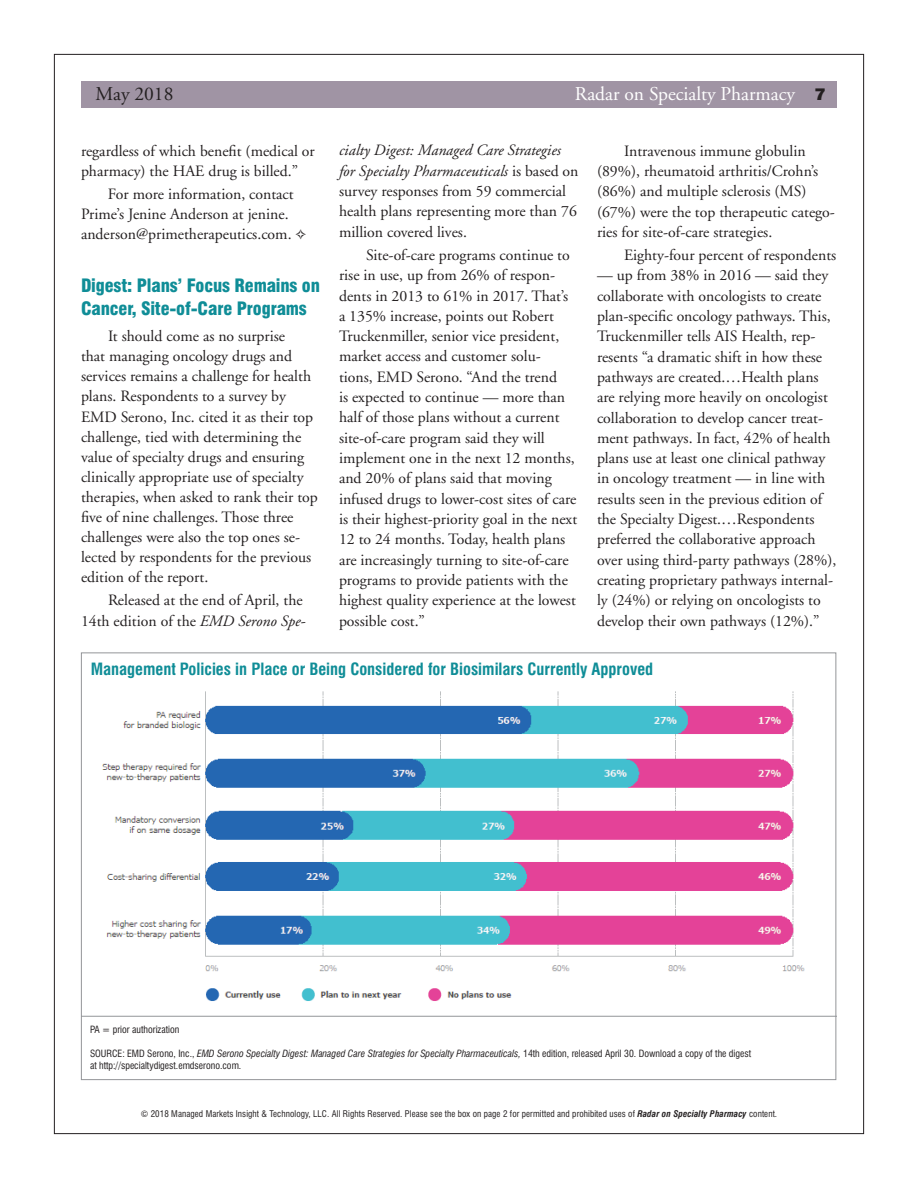
<style>
.page{position:relative;width:918px;height:1188px;background:#fff}
.page>*{position:absolute;margin:0;border:0;box-sizing:border-box;transform-origin:0 0}
.t1{font:19.5px "Adobe Garamond";color:#fff}
.t2{font:19.5px "Adobe Garamond";color:#231f20}
.t3{font:900 condensed 18px/23.1px "Swiss 721 BT";letter-spacing:-.01em;color:#0f8d97}
.t4{font:700 condensed 16.5px "Swiss 721 BT";color:#0f8d97}
.t5{font:15.75px/20.2px "Adobe Garamond";color:#231f20}
.t6{font:condensed 9.75px/12px "Swiss 721 BT";color:#231f20}
.t7{font:condensed 9px "Swiss 721 BT";letter-spacing:.01em;color:#231f20}
.s1{font-family:"Swiss 721 BT";font-weight:900;font-size:16.5px;color:#231f20}
.s2{font-style:italic}
.s3{font-weight:700;font-style:italic}
</style>
<div class="page">
<div style="left:81px;top:81px;width:756px;height:27px;background:#a094a4"></div>
<hr style="left:81px;top:1016px;width:756px;height:1px;background:#939598">
<img style="left:102px;top:691px;width:703px;height:310px">
<p class="t2" style="left:96px;top:84px;width:79px">May 2018</p>
<p class="t1" style="left:575px;top:84px;width:252px">Radar on Specialty Pharmacy <span class="s1">7</span></p>
<p class="t5" style="left:339px;top:141px;width:241px"><span class="s2">cialty Digest: Managed Care Strategies for Specialty Pharmaceuticals</span> is based on survey responses from 59 commercial health plans representing more than 76 million covered lives.</p>
<p class="t5" style="left:339px;top:245px;width:240px;text-indent:27px">Site-of-care programs continue to rise in use, up from 26% of respon&shy;dents in 2013 to 61% in 2017. That’s a 135% increase, points out Robert Truckenmiller, senior vice president, market access and customer solu&shy;tions, EMD Serono. “And the trend<br>is expected to continue — more than half of those plans without a current site-of-care program said they will implement one in the next 12 months, and 20% of plans said that moving infused drugs to lower-cost sites of care is their highest-priority goal in the next 12 to 24 months. Today, health plans are increasingly turning to site-of-care programs to provide patients with the highest quality experience at the lowest possible cost.”</p>
<p class="t5" style="left:81px;top:141px;width:235px">regardless of which benefit (medical or pharmacy) the HAE drug is billed.”</p>
<p class="t5" style="left:81px;top:184px;width:214px;text-indent:27px">For more information, contact<br>Prime’s Jenine Anderson at jenine. anderson@primetherapeutics.com.</p>
<p class="t3" style="left:81px;top:274px;width:241px">Digest: Plans’ Focus Remains on<br>Cancer, Site-of-Care Programs</p>
<p class="t5" style="left:81px;top:327px;width:238px;text-indent:27px">It should come as no surprise<br>that managing oncology drugs and services remains a challenge for health plans. Respondents to a survey by EMD Serono, Inc. cited it as their top challenge, tied with determining the value of specialty drugs and ensuring clinically appropriate use of specialty therapies, when asked to rank their top five of nine challenges. Those three challenges were also the top ones se&shy;lected by respondents for the previous edition of the report.</p>
<p class="t5" style="left:81px;top:591px;width:226px;text-align:right">Released at the end of April, the<br>14th edition of the <span class="s2">EMD Serono Spe-</span></p>
<p class="t5" style="left:597px;top:141px;width:240px;text-indent:27px">Intravenous immune globulin (89%), rheumatoid arthritis/Crohn’s (86%) and multiple sclerosis (MS) (67%) were the top therapeutic catego&shy;ries for site-of-care strategies.</p>
<p class="t5" style="left:624px;top:245px;width:214px">Eighty-four percent of respondents</p>
<p class="t5" style="left:597px;top:266px;width:241px">— up from 38% in 2016 — said they collaborate with oncologists to create plan-specific oncology pathways. This, Truckenmiller tells AIS Health, rep&shy;resents “a dramatic shift in how these pathways are created.…Health plans are relying more heavily on oncologist collaboration to develop cancer treat&shy;ment pathways. In fact, 42% of health plans use at least one clinical pathway in oncology treatment — in line with results seen in the previous edition of the Specialty Digest.…Respondents preferred the collaborative approach over using third-party pathways (28%), creating proprietary pathways internal&shy;ly (24%) or relying on oncologists to develop their own pathways (12%).”</p>
<p class="t4" style="left:91px;top:660px;width:564px">Management Policies in Place or Being Considered for Biosimilars Currently Approved</p>
<p class="t6" style="left:90px;top:1024px;width:91px">PA = prior authorization</p>
<p class="t6" style="left:90px;top:1048px;width:663px">SOURCE: EMD Serono, Inc., <span class="s2">EMD Serono Specialty Digest: Managed Care Strategies for Specialty Pharmaceuticals,</span> 14th edition, released April 30. Download a copy of the digest at http://specialtydigest.emdserono.com.</p>
<p class="t7" style="left:141px;top:1108px;width:638px">© 2018 Managed Markets Insight &amp; Technology, LLC. All Rights Reserved. Please see the box on page 2 for permitted and prohibited uses of <span class="s3">Radar on Specialty Pharmacy</span> content.</p>
</div>
